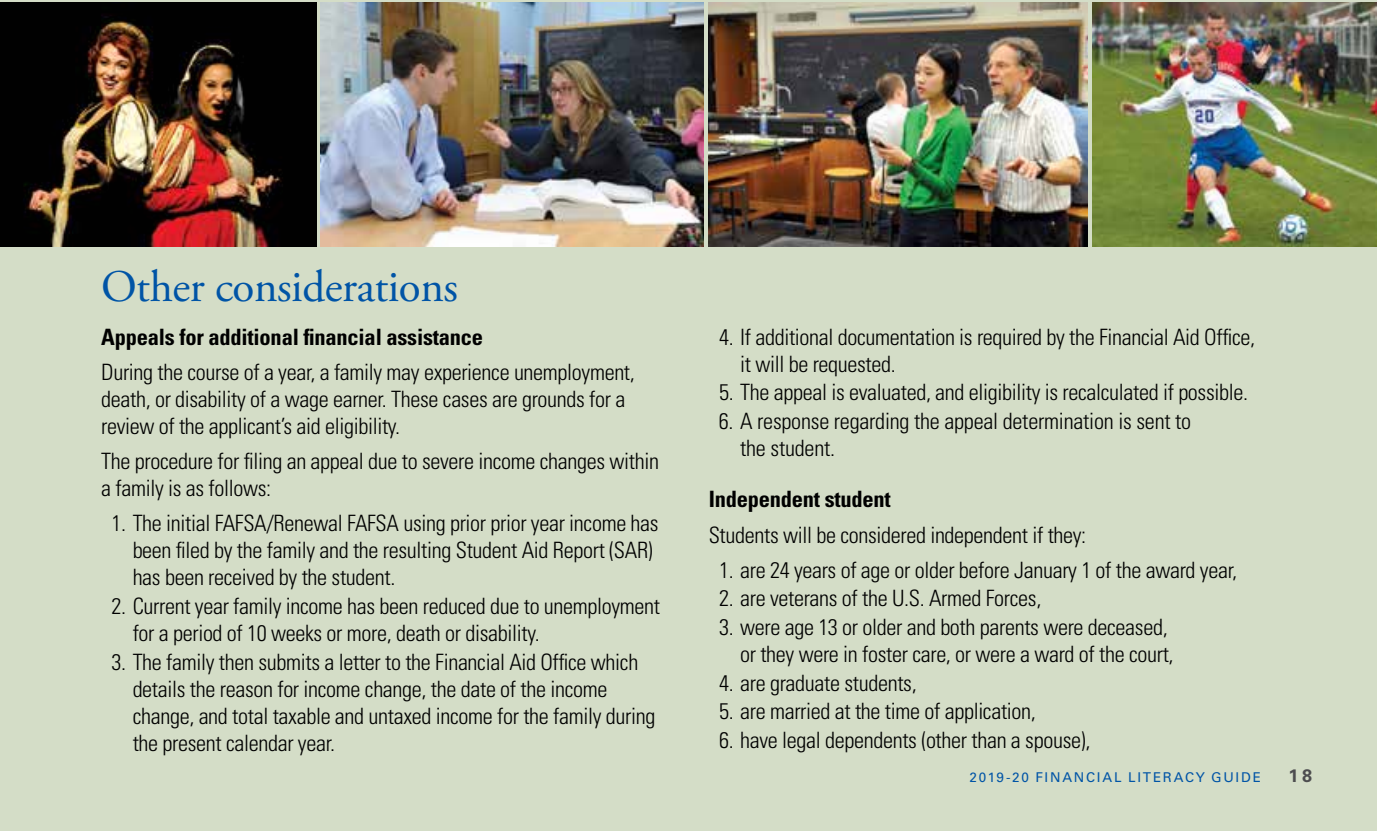
<style>
.page{position:relative;width:1377px;height:831px;background:#fff}
.page>*{position:absolute;margin:0;border:0;box-sizing:border-box;transform-origin:0 0}
.t1{font:45px "Adobe Garamond Pro";letter-spacing:-.01em;color:#0054a6}
.t2{font:300 condensed 22.5px/27px "Univers LT Std";letter-spacing:-.015em;color:#000}
.t3{font:700 condensed 22.5px "Univers LT Std";letter-spacing:-.01em;color:#000}
.t4{font:700 18px "Univers LT Std";color:#4d4d4f}
.t5{font:13.5px "Univers LT Std";letter-spacing:.13em;color:#0054a6}
</style>
<div class="page">
<div style="left:0;top:0;width:1377px;height:830px;background:#d4ddc7"></div>
<img style="left:1092px;top:3px;width:285px;height:243px">
<img style="left:0;top:3px;width:316px;height:243px">
<img style="left:321px;top:3px;width:382px;height:243px">
<img style="left:708px;top:3px;width:380px;height:243px">
<h1 class="t1" style="left:101px;top:259px;width:358px">Other considerations</h1>
<p class="t3" style="left:101px;top:323px;width:384px">Appeals for additional financial assistance</p>
<p class="t2" style="left:101px;top:358px;width:535px">During the course of a year, a family may experience unemployment, death, or disability of a wage earner. These cases are grounds for a review of the applicant’s aid eligibility.</p>
<p class="t2" style="left:101px;top:447px;width:559px">The procedure for filing an appeal due to severe income changes within a family is as follows:</p>
<p class="t2" style="left:133px;top:509px;width:528px;text-indent:-21px">1. The initial FAFSA/Renewal FAFSA using prior prior year income has been filed by the family and the resulting Student Aid Report (SAR) has been received by the student.</p>
<p class="t2" style="left:133px;top:592px;width:529px;text-indent:-21px">2. Current year family income has been reduced due to unemployment for a period of 10 weeks or more, death or disability.</p>
<p class="t2" style="left:133px;top:648px;width:524px;text-indent:-21px">3. The family then submits a letter to the Financial Aid Office which details the reason for income change, the date of the income change, and total taxable and untaxed income for the family during the present calendar year.</p>
<p class="t2" style="left:740px;top:323px;width:516px;text-indent:-21px">4. If additional documentation is required by the Financial Aid Office, it will be requested.</p>
<p class="t2" style="left:719px;top:379px;width:530px">5. The appeal is evaluated, and eligibility is recalculated if possible.</p>
<p class="t2" style="left:740px;top:407px;width:453px;text-indent:-21px">6. A response regarding the appeal determination is sent to the student.</p>
<p class="t3" style="left:709px;top:485px;width:184px">Independent student</p>
<p class="t2" style="left:709px;top:521px;width:379px">Students will be considered independent if they:</p>
<p class="t2" style="left:719px;top:556px;width:519px">1. are 24 years of age or older before January 1 of the award year,</p>
<p class="t2" style="left:719px;top:584px;width:324px">2. are veterans of the U.S. Armed Forces,</p>
<p class="t2" style="left:719px;top:613px;width:456px;text-align:right">3. were age 13 or older and both parents were deceased, or they were in foster care, or were a ward of the court,</p>
<p class="t2" style="left:719px;top:669px;width:199px">4. are graduate students,</p>
<p class="t2" style="left:719px;top:697px;width:318px">5. are married at the time of application,</p>
<p class="t2" style="left:719px;top:726px;width:373px">6. have legal dependents (other than a spouse),</p>
<p class="t5" style="left:970px;top:769px;width:293px">2019-20 FINANCIAL LITERACY GUIDE</p>
<p class="t4" style="left:1289px;top:765px;width:25px">18</p>
<p class="t5" style="left:998px;top:769px;width:33px">8 19</p>
</div>
